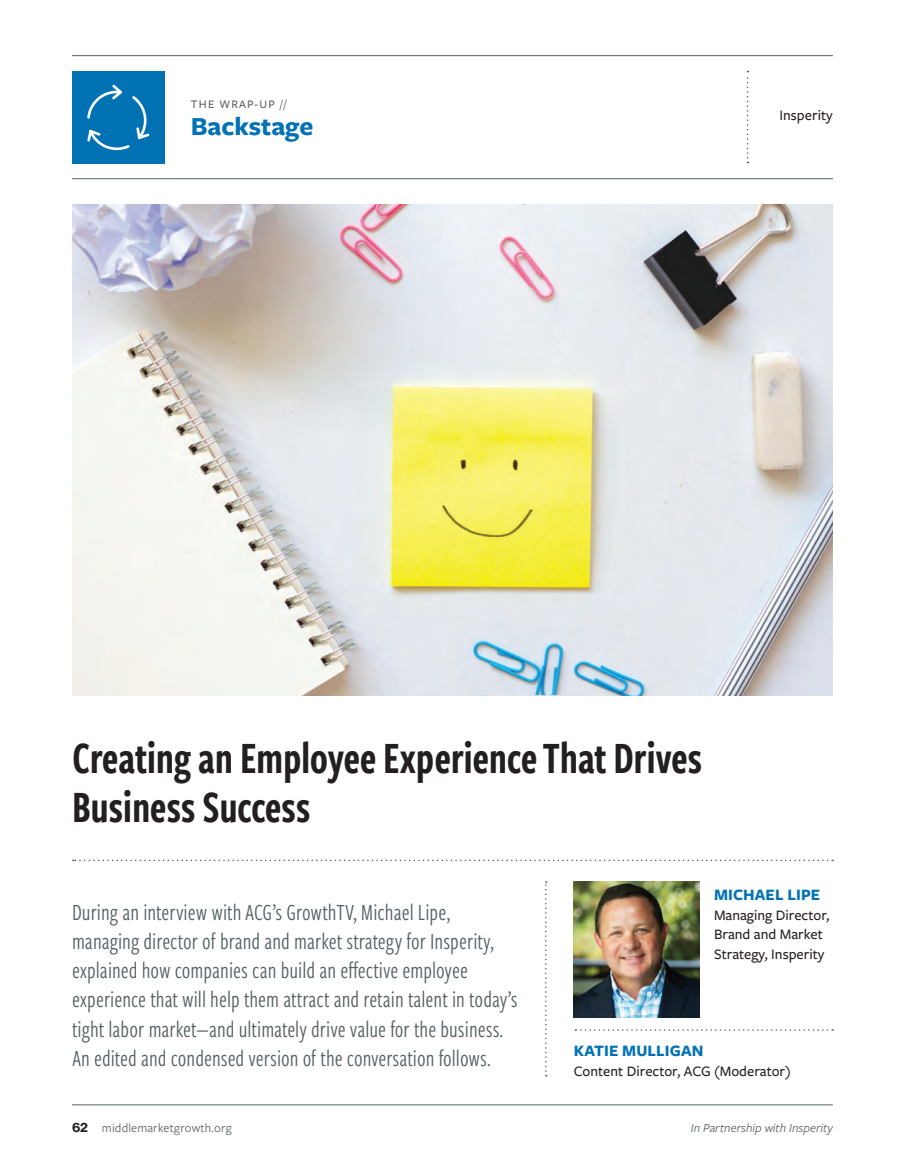
<style>
.page{position:relative;width:905px;height:1175px;background:#fff}
.page>*{position:absolute;margin:0;border:0;box-sizing:border-box;transform-origin:0 0}
.t1{font:46.5px/48.8px "Freight Sans Cmp Pro Semi";letter-spacing:-.01em;color:#231f20}
.t2{font:700 27px "Freight Sans Pro";color:#0072b4}
.t3{font:24px/29.2px "Freight Sans Cmp Pro";color:#545f61}
.t4{font:700 16.5px "Freight Sans Pro";letter-spacing:.005em;color:#0072b4}
.t5{font:500 15px/19.5px "Freight Sans Pro";color:#231f20}
.t6{font:italic 12.75px "Freight Sans Pro";color:#545f61}
.t7{font:12.75px "Freight Sans Pro";letter-spacing:.015em;color:#545f61}
.t8{font:500 12px "Freight Sans Pro";letter-spacing:.1em;color:#545f61}
.s1{font-family:"Neue Haas Grotesk Text";font-weight:700;color:#231f20}
</style>
<div class="page">
<hr style="left:72px;top:55px;width:761px;height:1px;background:#545f61">
<hr style="left:72px;top:1104px;width:761px;height:1px;background:#545f61">
<hr style="left:72px;top:178px;width:761px;height:1px;background:#545f61">
<div style="left:72px;top:71px;width:93px;height:93px;background:#0072b4"></div>
<svg style="left:87px;top:84px;width:63px;height:67px"></svg>
<img style="left:72px;top:205px;width:761px;height:490px">
<img style="left:574px;top:881px;width:125px;height:137px">
<svg style="left:545px;top:881px;width:2px;height:195px"></svg>
<svg style="left:575px;top:1029px;width:258px;height:1px"></svg>
<svg style="left:73px;top:859px;width:760px;height:2px"></svg>
<svg style="left:746px;top:71px;width:2px;height:92px"></svg>
<p class="t8" style="left:191px;top:96px;width:97px">THE WRAP-UP //</p>
<p class="t2" style="left:191px;top:108px;width:124px">Backstage</p>
<p class="t5" style="left:779px;top:105px;width:55px">Insperity</p>
<h1 class="t1" style="left:72px;top:732px;width:632px">Creating an Employee Experience That Drives<br>Business Success</h1>
<p class="t3" style="left:72px;top:896px;width:447px">During an interview with ACG’s GrowthTV, Michael Lipe, managing director of brand and market strategy for Insperity, explained how companies can build an effective employee experience that will help them attract and retain talent in today’s tight labor market—and ultimately drive value for the business.<br>An edited and condensed version of the conversation follows.</p>
<p class="t7" style="left:72px;top:1119px;width:161px"><span class="s1">62</span> middlemarketgrowth.org</p>
<p class="t4" style="left:714px;top:883px;width:108px">MICHAEL LIPE</p>
<p class="t5" style="left:714px;top:904px;width:117px">Managing Director,<br>Brand and Market<br>Strategy, Insperity</p>
<p class="t4" style="left:574px;top:1039px;width:131px">KATIE MULLIGAN</p>
<p class="t5" style="left:574px;top:1060px;width:218px">Content Director, ACG (Moderator)</p>
<p class="t6" style="left:691px;top:1119px;width:143px">In Partnership with Insperity</p>
</div>
